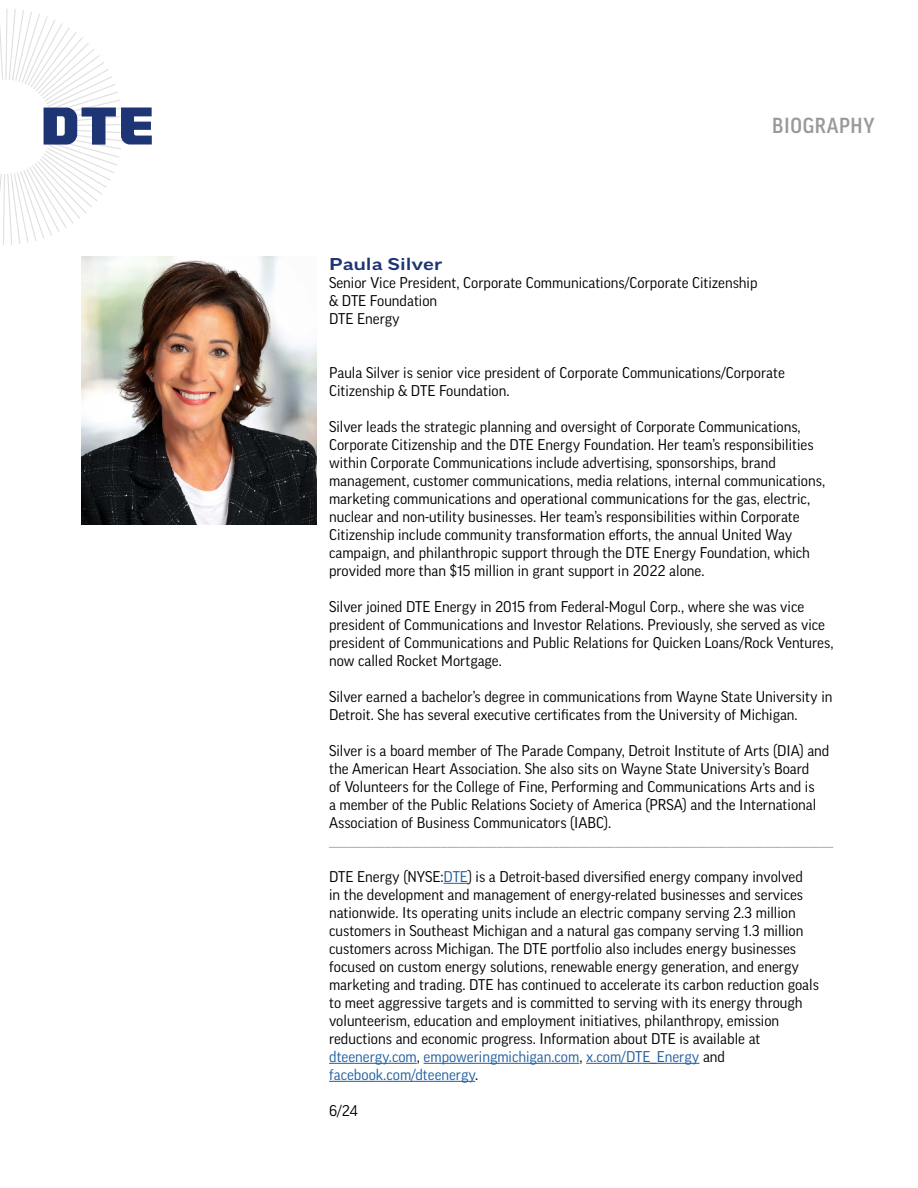
<style>
.page{position:relative;width:918px;height:1188px;background:#fff}
.page>*{position:absolute;margin:0;border:0;box-sizing:border-box;transform-origin:0 0}
.t1{font:500 21px "Good Pro Narr";letter-spacing:.03em;color:#97999b}
.t2{font:500 16.5px "Good Pro Extd";color:#1e3575}
.t3{font:15px/18px "Good Pro";color:#000}
.t4{font:15px "Good Pro";color:#97999b}
.s1{color:#215e9e}
</style>
<div class="page">
<svg style="left:0;top:9px;width:152px;height:236px"></svg>
<img style="left:81px;top:256px;width:236px;height:268px">
<svg style="left:444px;top:883px;width:24px;height:1px"></svg>
<hr style="left:329px;top:1063px;width:88px;height:1px;background:#215e9e">
<hr style="left:424px;top:1063px;width:155px;height:1px;background:#215e9e">
<hr style="left:586px;top:1063px;width:113px;height:1px;background:#215e9e">
<hr style="left:329px;top:1081px;width:146px;height:1px;background:#215e9e">
<h1 class="t1" style="left:772px;top:114px;width:104px">BIOGRAPHY</h1>
<p class="t2" style="left:329px;top:254px;width:115px">Paula Silver</p>
<p class="t3" style="left:329px;top:274px;width:430px">Senior Vice President, Corporate Communications/Corporate Citizenship &amp; DTE Foundation<br>DTE Energy</p>
<p class="t3" style="left:329px;top:364px;width:457px">Paula Silver is senior vice president of Corporate Communications/Corporate<br>Citizenship &amp; DTE Foundation.</p>
<p class="t3" style="left:329px;top:418px;width:498px">Silver leads the strategic planning and oversight of Corporate Communications, Corporate Citizenship and the DTE Energy Foundation. Her team’s responsibilities within Corporate Communications include advertising, sponsorships, brand management, customer communications, media relations, internal communications, marketing communications and operational communications for the gas, electric, nuclear and non-utility businesses. Her team’s responsibilities within Corporate Citizenship include community transformation efforts, the annual United Way campaign, and philanthropic support through the DTE Energy Foundation, which provided more than $15 million in grant support in 2022 alone.</p>
<p class="t3" style="left:329px;top:598px;width:506px">Silver joined DTE Energy in 2015 from Federal-Mogul Corp., where she was vice president of Communications and Investor Relations. Previously, she served as vice president of Communications and Public Relations for Quicken Loans/Rock Ventures, now called Rocket Mortgage.</p>
<p class="t3" style="left:329px;top:688px;width:505px">Silver earned a bachelor’s degree in communications from Wayne State University in<br>Detroit. She has several executive certificates from the University of Michigan.</p>
<p class="t3" style="left:329px;top:742px;width:502px">Silver is a board member of The Parade Company, Detroit Institute of Arts (DIA) and the American Heart Association. She also sits on Wayne State University’s Board<br>of Volunteers for the College of Fine, Performing and Communications Arts and is<br>a member of the Public Relations Society of America (PRSA) and the International Association of Business Communicators (IABC).</p>
<p class="t4" style="left:329px;top:832px;width:506px">_________________________________________________________________________________</p>
<p class="t3" style="left:329px;top:868px;width:491px">DTE Energy (NYSE:<span class="s1">DTE</span>) is a Detroit-based diversified energy company involved<br>in the development and management of energy-related businesses and services nationwide. Its operating units include an electric company serving 2.3 million customers in Southeast Michigan and a natural gas company serving 1.3 million customers across Michigan. The DTE portfolio also includes energy businesses focused on custom energy solutions, renewable energy generation, and energy marketing and trading. DTE has continued to accelerate its carbon reduction goals to meet aggressive targets and is committed to serving with its energy through volunteerism, education and employment initiatives, philanthropy, emission reductions and economic progress. Information about DTE is available at <span class="s1">dteenergy.com</span>, <span class="s1">empoweringmichigan.com</span>, <span class="s1">x.com/DTE_Energy</span> and <span class="s1">facebook.com/dteenergy</span>.</p>
<p class="t3" style="left:329px;top:1102px;width:30px">6/24</p>
</div>
